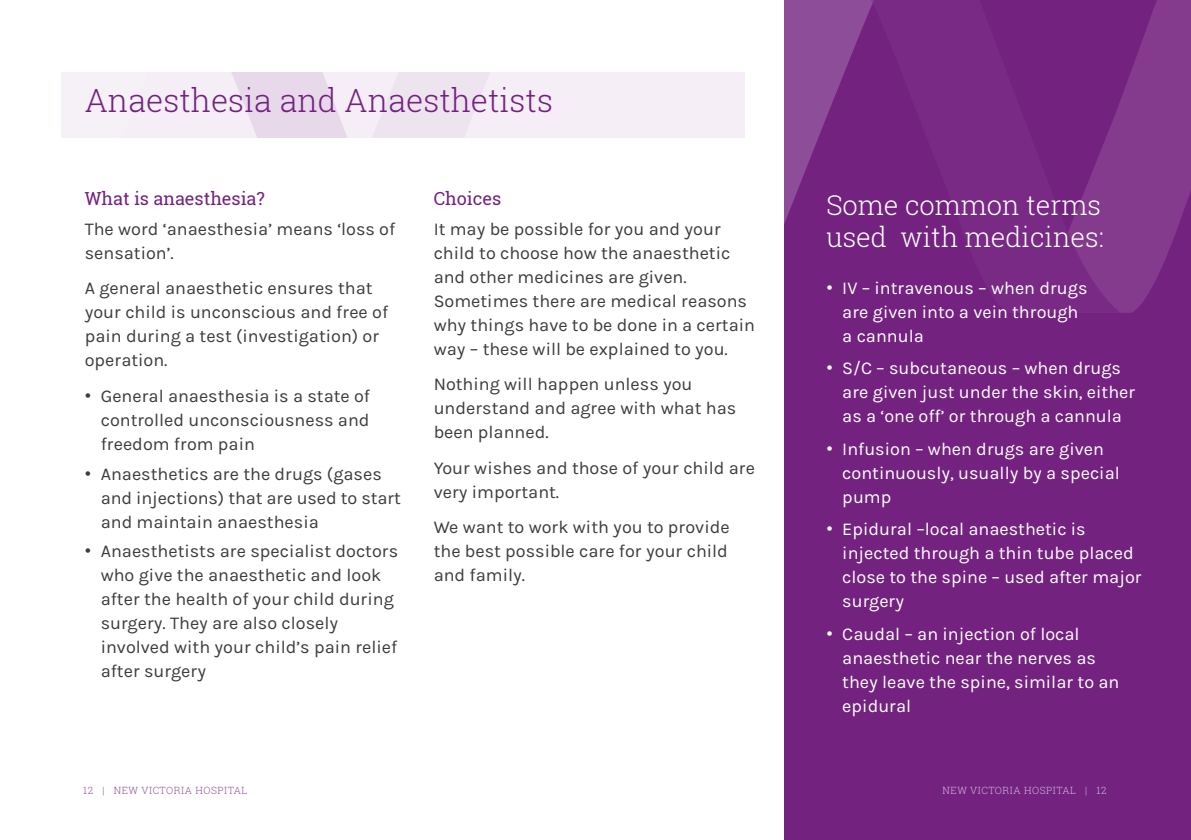
<style>
.page{position:relative;width:1191px;height:840px;background:#fff}
.page>*{position:absolute;margin:0;border:0;box-sizing:border-box;transform-origin:0 0}
.t1{font:300 32px "Roboto Slab";color:#732280}
.t2{font:300 27.2px/32px "Roboto Slab";color:#fff}
.t3{font:18px/24px "Karla";color:#3c3c3b}
.t4{font:18px/24px "Karla";color:#fff}
.t5{font:18px "Roboto Slab";color:#732280}
.t6{font:300 10px "Roboto Slab";letter-spacing:.05em;color:#914f9a}
.t7{font:300 10px "Roboto Slab";letter-spacing:.05em;color:#cfb9db}
.s1{font-family:"Arial"}
</style>
<div class="page">
<div style="left:784px;top:0;width:407px;height:839px;background:#732280"></div>
<svg style="left:1121px;top:0;width:70px;height:313px;fill:#843b8e"></svg>
<svg style="left:1068px;top:100px;width:53px;height:213px;fill:#843b8e"></svg>
<svg style="left:784px;top:0;width:90px;height:224px"></svg>
<div style="left:61px;top:72px;width:683px;height:65px;background:#f4edf6"></div>
<svg style="left:231px;top:72px;width:116px;height:65px"></svg>
<h1 class="t1" style="left:85px;top:79px;width:470px">Anaesthesia and Anaesthetists</h1>
<p class="t5" style="left:85px;top:186px;width:182px">What is anaesthesia?</p>
<p class="t3" style="left:85px;top:217px;width:312px">The word ‘anaesthesia’ means ‘loss of sensation’.</p>
<p class="t3" style="left:85px;top:276px;width:305px">A general anaesthetic ensures that your child is unconscious and free of pain during a test (investigation) or operation.</p>
<p class="t3" style="left:101px;top:384px;width:271px;text-align:justify;text-indent:-16px"><span class="s1">•</span> General anaesthesia is a state of controlled unconsciousness and freedom from pain</p>
<p class="t3" style="left:101px;top:461px;width:302px;text-indent:-16px"><span class="s1">•</span> Anaesthetics are the drugs (gases and injections) that are used to start and maintain anaesthesia</p>
<p class="t3" style="left:101px;top:539px;width:299px;text-indent:-16px"><span class="s1">•</span> Anaesthetists are specialist doctors who give the anaesthetic and look after the health of your child during surgery. They are also closely involved with your child’s pain relief after surgery</p>
<p class="t5" style="left:434px;top:186px;width:69px">Choices</p>
<p class="t3" style="left:434px;top:217px;width:323px">It may be possible for you and your child to choose how the anaesthetic and other medicines are given.<br>Sometimes there are medical reasons why things have to be done in a certain way – these will be explained to you.</p>
<p class="t3" style="left:434px;top:372px;width:304px">Nothing will happen unless you understand and agree with what has been planned.</p>
<p class="t3" style="left:434px;top:455px;width:323px">Your wishes and those of your child are very important.</p>
<p class="t3" style="left:434px;top:515px;width:297px;text-align:justify">We want to work with you to provide the best possible care for your child and family.</p>
<p class="t6" style="left:83px;top:782px;width:165px">12 | NEW VICTORIA HOSPITAL</p>
<h2 class="t2" style="left:826px;top:188px;width:279px">Some common terms used with medicines:</h2>
<p class="t4" style="left:842px;top:276px;width:247px;text-indent:-16px"><span class="s1">•</span> IV – intravenous – when drugs are given into a vein through a cannula</p>
<p class="t4" style="left:842px;top:356px;width:294px;text-indent:-16px"><span class="s1">•</span> S/C – subcutaneous – when drugs are given just under the skin, either as a ‘one off’ or through a cannula</p>
<p class="t4" style="left:842px;top:437px;width:279px;text-indent:-16px"><span class="s1">•</span> Infusion – when drugs are given continuously, usually by a special pump</p>
<p class="t4" style="left:842px;top:517px;width:301px;text-indent:-16px"><span class="s1">•</span> Epidural –local anaesthetic is injected through a thin tube placed close to the spine – used after major surgery</p>
<p class="t4" style="left:842px;top:622px;width:278px;text-indent:-16px"><span class="s1">•</span> Caudal – an injection of local anaesthetic near the nerves as they leave the spine, similar to an epidural</p>
<p class="t7" style="left:942px;top:782px;width:165px">NEW VICTORIA HOSPITAL | 12</p>
</div>
